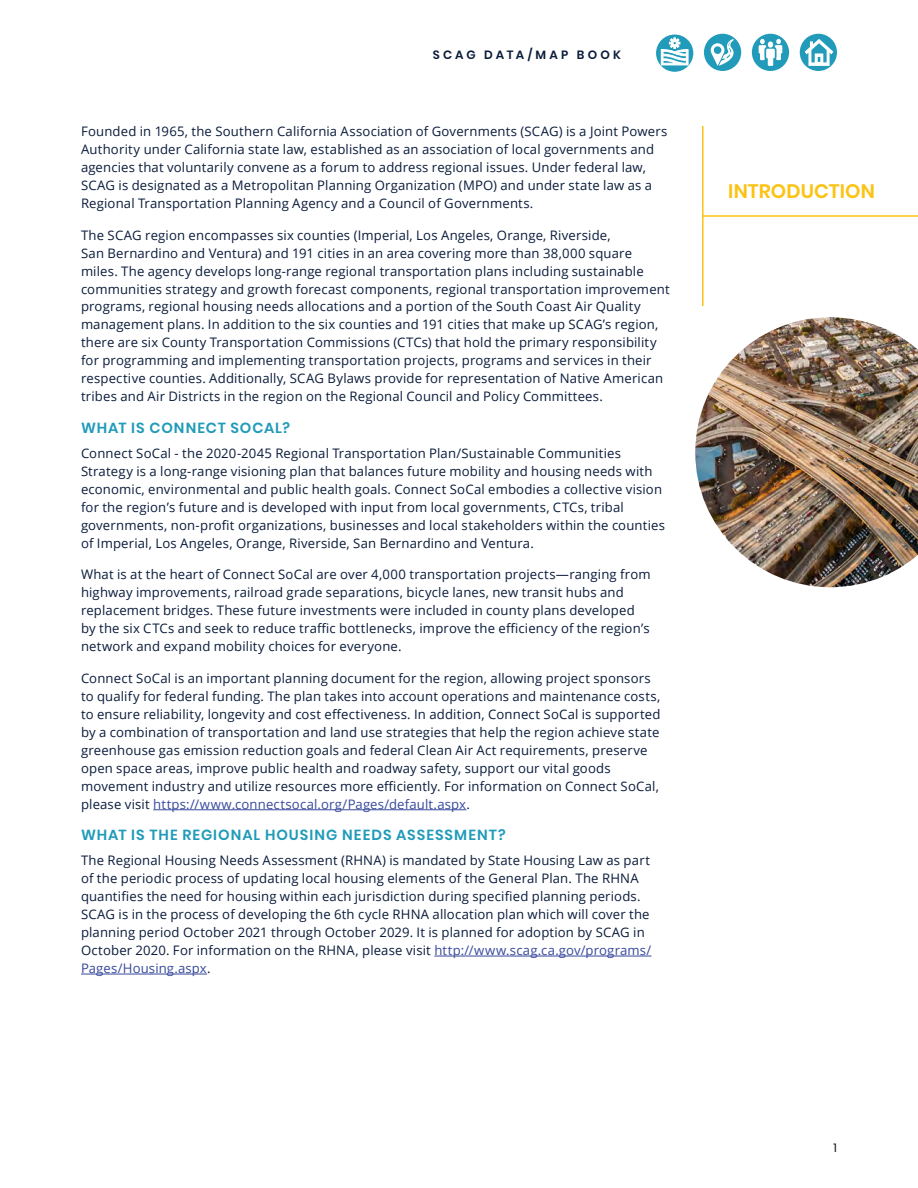
<style>
.page{position:relative;width:918px;height:1188px;background:#fff}
.page>*{position:absolute;margin:0;border:0;box-sizing:border-box;transform-origin:0 0}
.Chapter_Title{font:600 19.5px "Poppins";letter-spacing:.005em;color:#fbc314}
.Heading__2{font:600 14.7px "Poppins";letter-spacing:.065em;color:#219bb9}
.t1{font:13.2px/18px "Open Sans";letter-spacing:.01em;color:#0a1c3b}
.t2{font:600 12px "Poppins";letter-spacing:.265em;color:#0a1c3b}
.t3{font:12px "Poppins";color:#231f20}
.s1{color:#37499c}
</style>
<div class="page">
<div style="left:752px;top:34px;width:37px;height:37px;background:#219bb9;border-radius:50%"></div>
<svg style="left:759px;top:39px;width:23px;height:27px"></svg>
<div style="left:800px;top:34px;width:37px;height:37px;background:#219bb9;border-radius:50%"></div>
<svg style="left:805px;top:39px;width:28px;height:27px"></svg>
<svg style="left:656px;top:35px;width:37px;height:37px"></svg>
<svg style="left:661px;top:38px;width:28px;height:27px"></svg>
<div style="left:704px;top:34px;width:37px;height:37px;background:#219bb9;border-radius:50%"></div>
<svg style="left:711px;top:39px;width:23px;height:27px"></svg>
<hr style="left:702px;top:126px;width:2px;height:180px;background:#fbc314">
<hr style="left:703px;top:215px;width:215px;height:2px;background:#fbc314">
<img style="left:695px;top:317px;width:223px;height:270px">
<hr style="left:153px;top:809px;width:313px;height:1px;background:#37499c">
<hr style="left:434px;top:956px;width:217px;height:1px;background:#37499c">
<hr style="left:81px;top:974px;width:126px;height:1px;background:#37499c">
<p class="t2" style="left:433px;top:48px;width:190px">SCAG DATA/MAP BOOK</p>
<p class="t1" style="left:81px;top:122px;width:588px">Founded in 1965, the Southern California Association of Governments (SCAG) is a Joint Powers Authority under California state law, established as an association of local governments and agencies that voluntarily convene as a forum to address regional issues. Under federal law, SCAG is designated as a Metropolitan Planning Organization (MPO) and under state law as a Regional Transportation Planning Agency and a Council of Governments.</p>
<p class="t1" style="left:81px;top:225px;width:590px">The SCAG region encompasses six counties (Imperial, Los Angeles, Orange, Riverside,<br>San Bernardino and Ventura) and 191 cities in an area covering more than 38,000 square miles. The agency develops long-range regional transportation plans including sustainable communities strategy and growth forecast components, regional transportation improvement programs, regional housing needs allocations and a portion of the South Coast Air Quality management plans. In addition to the six counties and 191 cities that make up SCAG’s region, there are six County Transportation Commissions (CTCs) that hold the primary responsibility for programming and implementing transportation projects, programs and services in their respective counties. Additionally, SCAG Bylaws provide for representation of Native American tribes and Air Districts in the region on the Regional Council and Policy Committees.</p>
<p class="Heading__2" style="left:81px;top:419px;width:211px">WHAT IS CONNECT SOCAL?</p>
<p class="t1" style="left:81px;top:444px;width:585px">Connect SoCal - the 2020-2045 Regional Transportation Plan/Sustainable Communities Strategy is a long-range visioning plan that balances future mobility and housing needs with economic, environmental and public health goals. Connect SoCal embodies a collective vision for the region’s future and is developed with input from local governments, CTCs, tribal governments, non-profit organizations, businesses and local stakeholders within the counties of Imperial, Los Angeles, Orange, Riverside, San Bernardino and Ventura.</p>
<p class="t1" style="left:81px;top:565px;width:571px">What is at the heart of Connect SoCal are over 4,000 transportation projects—ranging from highway improvements, railroad grade separations, bicycle lanes, new transit hubs and replacement bridges. These future investments were included in county plans developed by the six CTCs and seek to reduce traffic bottlenecks, improve the efficiency of the region’s network and expand mobility choices for everyone.</p>
<p class="t1" style="left:81px;top:669px;width:581px">Connect SoCal is an important planning document for the region, allowing project sponsors to qualify for federal funding. The plan takes into account operations and maintenance costs, to ensure reliability, longevity and cost effectiveness. In addition, Connect SoCal is supported by a combination of transportation and land use strategies that help the region achieve state greenhouse gas emission reduction goals and federal Clean Air Act requirements, preserve open space areas, improve public health and roadway safety, support our vital goods movement industry and utilize resources more efficiently. For information on Connect SoCal, please visit <span class="s1">https://www.connectsocal.org/Pages/default.aspx</span>.</p>
<p class="Heading__2" style="left:81px;top:827px;width:426px">WHAT IS THE REGIONAL HOUSING NEEDS ASSESSMENT?</p>
<p class="t1" style="left:81px;top:851px;width:572px">The Regional Housing Needs Assessment (RHNA) is mandated by State Housing Law as part of the periodic process of updating local housing elements of the General Plan. The RHNA quantifies the need for housing within each jurisdiction during specified planning periods.<br>SCAG is in the process of developing the 6th cycle RHNA allocation plan which will cover the planning period October 2021 through October 2029. It is planned for adoption by SCAG in October 2020. For information on the RHNA, please visit <span class="s1">http://www.scag.ca.gov/programs/ Pages/Housing.aspx</span>.</p>
<p class="Chapter_Title" style="left:728px;top:180px;width:148px">INTRODUCTION</p>
<p class="t3" style="left:834px;top:1141px;width:5px">1</p>
</div>
